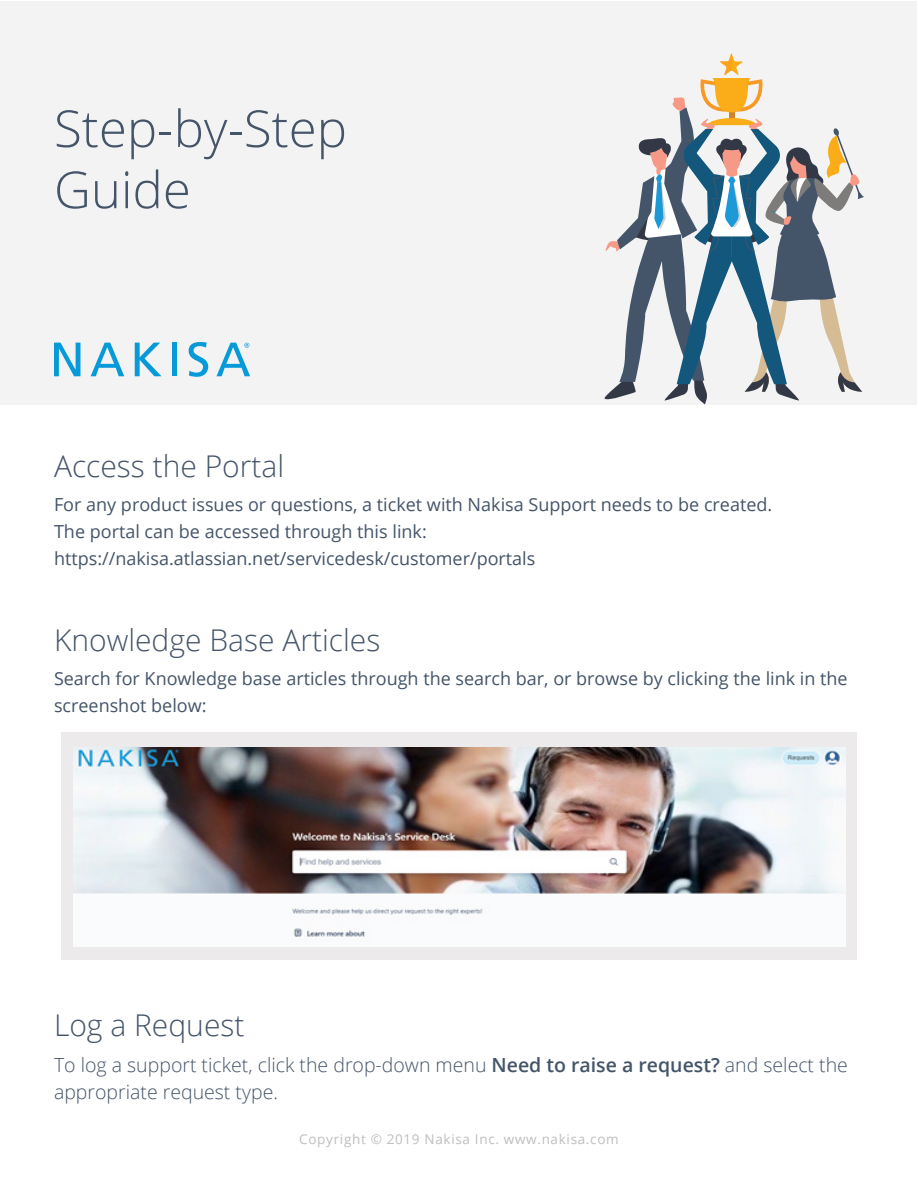
<style>
.page{position:relative;width:918px;height:1188px;background:#fff}
.page>*{position:absolute;margin:0;border:0;box-sizing:border-box;transform-origin:0 0}
.t1{font:300 51px "Open Sans";color:#445469}
.t2{font:300 30px "Open Sans";color:#445469}
.t3{font:300 19.5px/27px "Open Sans";color:#445469}
.t4{font:18px/27px "Open Sans";color:#445469}
.t5{font:13.5px "Open Sans";letter-spacing:.05em;color:#c0bdbe}
.s1{font-weight:600}
</style>
<div class="page">
<div style="left:1px;top:1px;width:916px;height:403px;background:#f3f3f3"></div>
<svg style="left:91px;top:343px;width:33px;height:33px"></svg>
<svg style="left:188px;top:342px;width:21px;height:35px"></svg>
<div style="left:172px;top:343px;width:5px;height:33px;background:#069ad9"></div>
<svg style="left:135px;top:343px;width:26px;height:33px"></svg>
<svg style="left:216px;top:343px;width:34px;height:33px"></svg>
<svg style="left:54px;top:343px;width:26px;height:33px"></svg>
<div style="left:61px;top:733px;width:796px;height:227px;background:#edeaeb"></div>
<img style="left:74px;top:747px;width:771px;height:200px">
<svg style="left:604px;top:53px;width:260px;height:351px"></svg>
<p class="t1" style="left:54px;top:94px;width:295px">Step-by-Step</p>
<p class="t1" style="left:54px;top:155px;width:138px">Guide</p>
<p class="t2" style="left:54px;top:445px;width:232px">Access the Portal</p>
<p class="t4" style="left:54px;top:490px;width:720px">For any product issues or questions, a ticket with Nakisa Support needs to be created.</p>
<p class="t4" style="left:54px;top:517px;width:374px">The portal can be accessed through this link:</p>
<p class="t4" style="left:54px;top:544px;width:483px">https://nakisa.atlassian.net/servicedesk/customer/portals</p>
<p class="t2" style="left:54px;top:620px;width:328px">Knowledge Base Articles</p>
<p class="t4" style="left:54px;top:665px;width:795px">Search for Knowledge base articles through the search bar, or browse by clicking the link in the screenshot below:</p>
<p class="t2" style="left:54px;top:1005px;width:192px">Log a Request</p>
<p class="t3" style="left:54px;top:1050px;width:795px">To log a support ticket, click the drop-down menu <span class="s1">Need to raise a request?</span> and select the appropriate request type.</p>
<p class="t5" style="left:299px;top:1130px;width:321px">Copyright © 2019 Nakisa Inc. www.nakisa.com</p>
</div>
